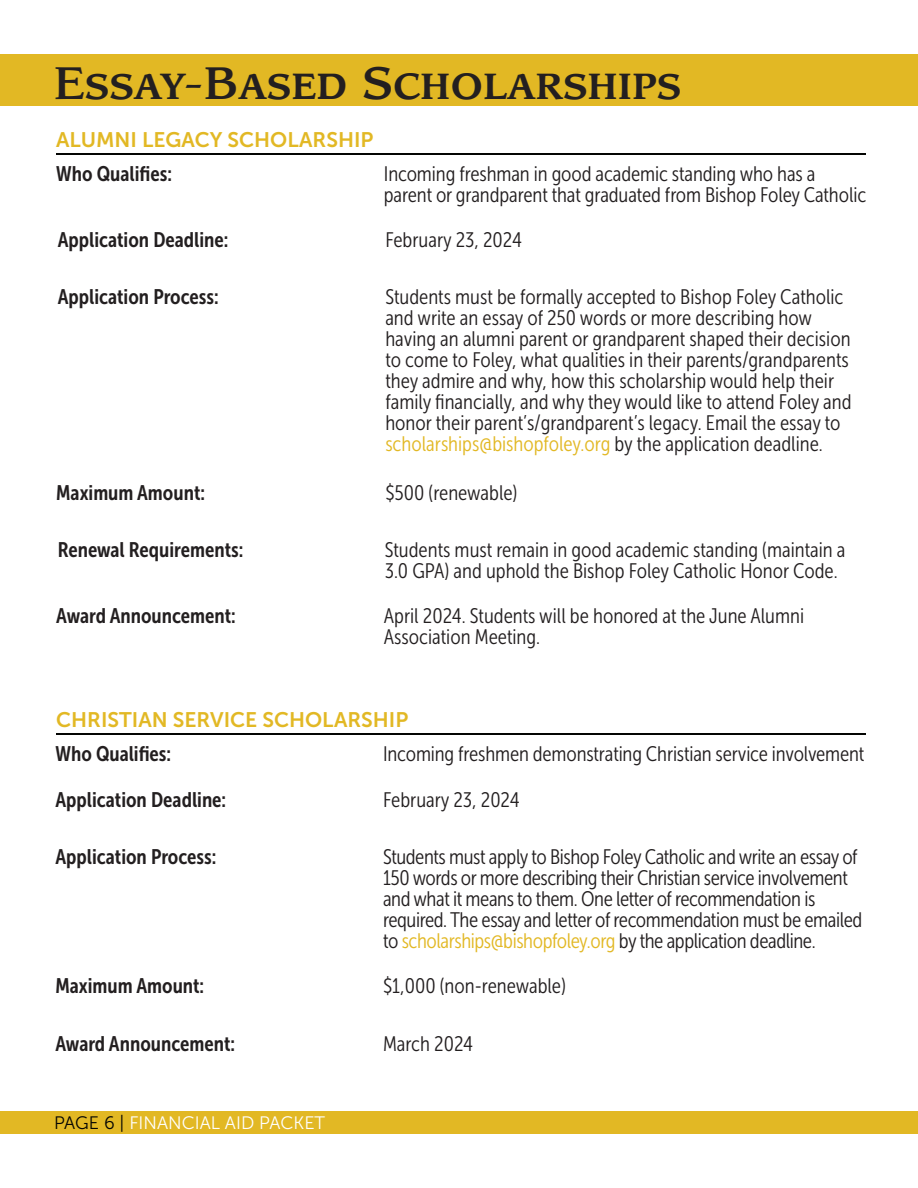
<style>
.page{position:relative;width:918px;height:1188px;background:#fff}
.page>*{position:absolute;margin:0;border:0;box-sizing:border-box;transform-origin:0 0}
.t1{font:45px "Leawood Medium SC";color:#231f20}
.t2{font:21px/21px "Museo Sans Cond 300";letter-spacing:-.005em;color:#231f20}
.t3{font:21px "Museo Sans Cond 700";color:#231f20}
.t4{font:21px "Museo Sans 700";color:#e2b824}
.t5{font:18px "Museo Sans 300";color:#fff}
.s1{color:#e2b824}
.s2{color:#040503}
</style>
<div class="page">
<div style="left:0;top:54px;width:918px;height:51px;background:#e2b824"></div>
<div style="left:0;top:1112px;width:918px;height:22px;background:#e2b824"></div>
<hr style="left:56px;top:733px;width:810px;height:1px;background:#040503">
<hr style="left:56px;top:153px;width:810px;height:1px;background:#040503">
<p class="t1" style="left:54px;top:56px;width:629px">Essay-Based Scholarships</p>
<p class="t4" style="left:56px;top:128px;width:319px">ALUMNI LEGACY SCHOLARSHIP</p>
<p class="t3" style="left:56px;top:162px;width:117px">Who Qualifies:</p>
<p class="t2" style="left:384px;top:164px;width:484px">Incoming freshman in good academic standing who has a parent or grandparent that graduated from Bishop Foley Catholic</p>
<p class="t3" style="left:58px;top:228px;width:172px">Application Deadline:</p>
<p class="t2" style="left:385px;top:230px;width:138px">February 23, 2024</p>
<p class="t3" style="left:58px;top:285px;width:162px">Application Process:</p>
<p class="t2" style="left:385px;top:286px;width:468px">Students must be formally accepted to Bishop Foley Catholic and write an essay of 250 words or more describing how having an alumni parent or grandparent shaped their decision to come to Foley, what qualities in their parents/grandparents they admire and why, how this scholarship would help their family financially, and why they would like to attend Foley and honor their parent’s/grandparent’s legacy. Email the essay to <span class="s1">scholarships@bishopfoley.org</span> by the application deadline.</p>
<p class="t3" style="left:56px;top:481px;width:150px">Maximum Amount:</p>
<p class="t2" style="left:385px;top:482px;width:134px">$500 (renewable)</p>
<p class="t3" style="left:58px;top:538px;width:187px">Renewal Requirements:</p>
<p class="t2" style="left:385px;top:539px;width:462px">Students must remain in good academic standing (maintain a<br>3.0 GPA) and uphold the Bishop Foley Catholic Honor Code.</p>
<p class="t3" style="left:56px;top:604px;width:181px">Award Announcement:</p>
<p class="t2" style="left:384px;top:606px;width:422px">April 2024. Students will be honored at the June Alumni<br>Association Meeting.</p>
<p class="t4" style="left:56px;top:708px;width:354px">CHRISTIAN SERVICE SCHOLARSHIP</p>
<p class="t3" style="left:55px;top:742px;width:117px">Who Qualifies:</p>
<p class="t2" style="left:383px;top:744px;width:483px">Incoming freshmen demonstrating Christian service involvement</p>
<p class="t3" style="left:55px;top:788px;width:172px">Application Deadline:</p>
<p class="t2" style="left:383px;top:789px;width:138px">February 23, 2024</p>
<p class="t3" style="left:55px;top:845px;width:162px">Application Process:</p>
<p class="t2" style="left:383px;top:846px;width:481px">Students must apply to Bishop Foley Catholic and write an essay of 150 words or more describing their Christian service involvement and what it means to them. One letter of recommendation is required. The essay and letter of recommendation must be emailed to <span class="s1">scholarships@bishopfoley.org</span> by the application deadline.</p>
<p class="t3" style="left:55px;top:974px;width:150px">Maximum Amount:</p>
<p class="t2" style="left:383px;top:975px;width:184px">$1,000 (non-renewable)</p>
<p class="t3" style="left:55px;top:1032px;width:181px">Award Announcement:</p>
<p class="t2" style="left:383px;top:1033px;width:92px">March 2024</p>
<p class="t5" style="left:54px;top:1113px;width:273px"><span class="s2">PAGE 6 |</span> FINANCIAL AID PACKET</p>
</div>
